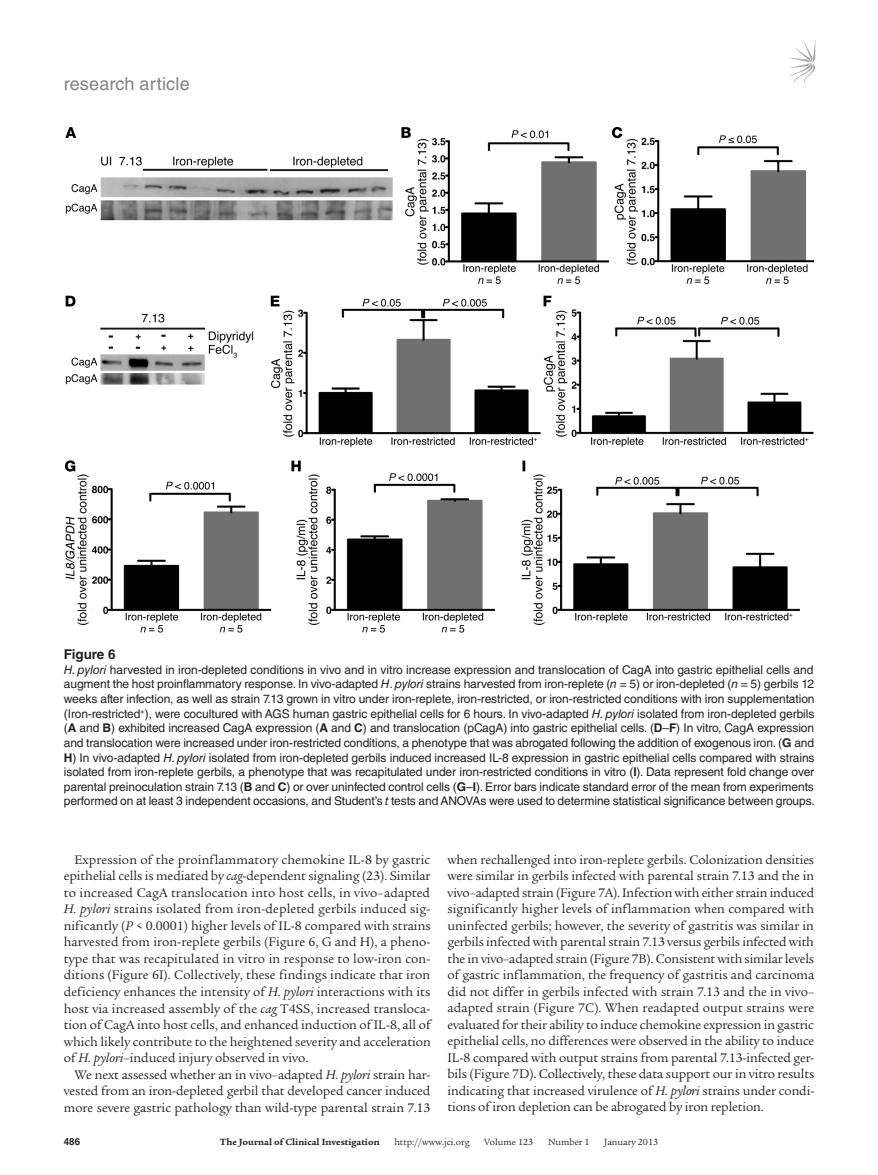
<style>
.page{position:relative;width:878px;height:1175px;background:#fff}
.page>*{position:absolute;margin:0;border:0;box-sizing:border-box;transform-origin:0 0}
.t1{font:18px "Helvetica LT Std";letter-spacing:.01em;color:#808285}
.t2{font:13.5px/16.5px "Legacy Serif Std";color:#231f20;text-align:justify}
.t3{font:700 13.5px "Helvetica LT Std";color:#231f20}
.t4{font:12px/14.7px "Helvetica LT Std";letter-spacing:-.01em;color:#231f20;text-align:justify}
.t5{font:9.75px "Legacy Serif Std";color:#231f20}
.t6{font:700 9.75px "Legacy Serif Std";color:#231f20}
.t7{font:700 9.75px "Helvetica LT Std";color:#231f20}
.s1{font-style:italic}
.s2{font-weight:700}
</style>
<div class="page">
<svg style="left:789px;top:42px;width:26px;height:43px"></svg>
<img style="left:65px;top:127px;width:748px;height:506px">
<h1 class="t1" style="left:64px;top:73px;width:127px">research article</h1>
<p class="t3" style="left:64px;top:646px;width:53px">Figure 6</p>
<p class="t4" style="left:64px;top:662px;width:752px"><span class="s1">H. pylori</span> harvested in iron-depleted conditions in vivo and in vitro increase expression and translocation of CagA into gastric epithelial cells and augment the host proinflammatory response. In vivo-adapted <span class="s1">H</span>. <span class="s1">pylori</span> strains harvested from iron-replete (<span class="s1">n</span> = 5) or iron-depleted (<span class="s1">n</span> = 5) gerbils 12 weeks after infection, as well as strain 7.13 grown in vitro under iron-replete, iron-restricted, or iron-restricted conditions with iron supplementation (Iron-restricted<sup>+</sup>), were cocultured with AGS human gastric epithelial cells for 6 hours. In vivo-adapted <span class="s1">H. pylori</span> isolated from iron-depleted gerbils (<span class="s2">A</span> and <span class="s2">B</span>) exhibited increased CagA expression (<span class="s2">A</span> and <span class="s2">C</span>) and translocation (pCagA) into gastric epithelial cells. (<span class="s2">D</span>–<span class="s2">F</span>) In vitro, CagA expression and translocation were increased under iron-restricted conditions, a phenotype that was abrogated following the addition of exogenous iron. (<span class="s2">G</span> and <span class="s2">H</span>) In vivo-adapted <span class="s1">H. pylori</span> isolated from iron-depleted gerbils induced increased IL-8 expression in gastric epithelial cells compared with strains isolated from iron-replete gerbils, a phenotype that was recapitulated under iron-restricted conditions in vitro (<span class="s2">I</span>). Data represent fold change over parental preinoculation strain 7.13 (<span class="s2">B</span> and <span class="s2">C</span>) or over uninfected control cells (<span class="s2">G</span>–<span class="s2">I</span>). Error bars indicate standard error of the mean from experiments performed on at least 3 independent occasions, and Student’s <span class="s1">t</span> tests and ANOVAs were used to determine statistical significance between groups.</p>
<p class="t2" style="left:64px;top:851px;width:368px;text-indent:11px">Expression of the proinflammatory chemokine IL-8 by gastric epithelial cells is mediated by <span class="s1">cag</span>-dependent signaling (23). Similar to increased CagA translocation into host cells, in vivo–adapted <span class="s1">H. pylori</span> strains isolated from iron-depleted gerbils induced sig&shy;nificantly (<span class="s1">P</span> &lt; 0.0001) higher levels of IL-8 compared with strains harvested from iron-replete gerbils (Figure 6, G and H), a pheno&shy;type that was recapitulated in vitro in response to low-iron con&shy;ditions (Figure 6I). Collectively, these findings indicate that iron deficiency enhances the intensity of <span class="s1">H. pylori</span> interactions with its host via increased assembly of the <span class="s1">cag</span> T4SS, increased transloca&shy;tion of CagA into host cells, and enhanced induction of IL-8, all of which likely contribute to the heightened severity and acceleration of <span class="s1">H. pylori</span>–induced injury observed in vivo.</p>
<p class="t2" style="left:64px;top:1066px;width:368px;text-indent:11px">We next assessed whether an in vivo–adapted <span class="s1">H. pylori</span> strain har&shy;vested from an iron-depleted gerbil that developed cancer induced more severe gastric pathology than wild-type parental strain 7.13</p>
<p class="t2" style="left:447px;top:851px;width:368px">when rechallenged into iron-replete gerbils. Colonization densities were similar in gerbils infected with parental strain 7.13 and the in vivo–adapted strain (Figure 7A). Infection with either strain induced significantly higher levels of inflammation when compared with uninfected gerbils; however, the severity of gastritis was similar in gerbils infected with parental strain 7.13 versus gerbils infected with the in vivo–adapted strain (Figure 7B). Consistent with similar levels of gastric inflammation, the frequency of gastritis and carcinoma did not differ in gerbils infected with strain 7.13 and the in vivo– adapted strain (Figure 7C). When readapted output strains were evaluated for their ability to induce chemokine expression in gastric epithelial cells, no differences were observed in the ability to induce IL-8 compared with output strains from parental 7.13-infected ger&shy;bils (Figure 7D). Collectively, these data support our in vitro results indicating that increased virulence of <span class="s1">H. pylori</span> strains under condi&shy;tions of iron depletion can be abrogated by iron repletion.</p>
<p class="t7" style="left:64px;top:1135px;width:18px">486</p>
<p class="t6" style="left:220px;top:1135px;width:161px">The Journal of Clinical Investigation</p>
<p class="t5" style="left:394px;top:1136px;width:77px">http://www.jci.org</p>
<p class="t5" style="left:484px;top:1136px;width:50px">Volume 123</p>
<p class="t5" style="left:548px;top:1136px;width:43px">Number 1</p>
<p class="t5" style="left:604px;top:1136px;width:55px">January 2013</p>
</div>
